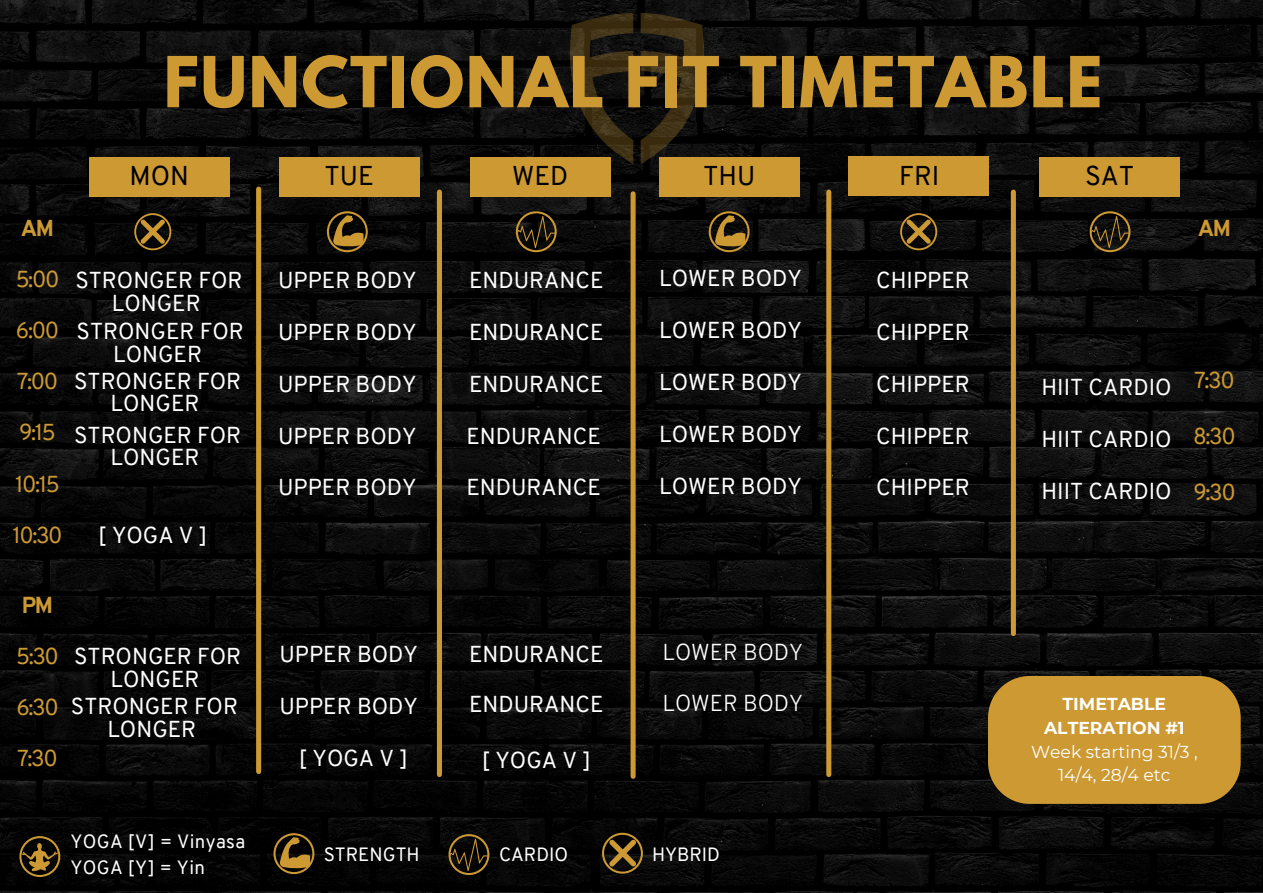
<style>
.page{position:relative;width:1263px;height:893px;background:#fff}
.page>*{position:absolute;margin:0;border:0;box-sizing:border-box;transform-origin:0 0}
.t1{font:700 62.25px "League Spartan";letter-spacing:.025em;color:#c93}
.t2{font:26.55px "Overpass";color:#000}
.t3{font:22.5px/22.5px "Overpass";color:#fff;text-align:center}
.t4{font:22.5px "Overpass";letter-spacing:-.06em;color:#c93}
.t5{font:300 22.5px "Overpass";color:#fff}
.t6{font:800 22.5px "Overpass";color:#c93}
.t7{font:18.75px "Overpass";color:#fff}
.t8{font:18.75px "Overpass";letter-spacing:.02em;color:#fff}
.t9{font:17.25px/23.6px "Montserrat";color:#fff;text-align:center}
.t10{font:700 17.25px/23.6px "Montserrat";color:#fff;text-align:center}
</style>
<div class="page">
<img style="left:0;top:0;width:1263px;height:893px">
<img style="left:559px;top:6px;width:151px;height:166px">
<div style="left:90px;top:157px;width:140px;height:40px;background:#c93"></div>
<svg style="left:19px;top:836px;width:41px;height:41px;background:#493714"></svg>
<div style="left:1039px;top:157px;width:141px;height:40px;background:#c93"></div>
<div style="left:279px;top:157px;width:141px;height:40px;background:#c93"></div>
<div style="left:470px;top:157px;width:140px;height:40px;background:#c93"></div>
<div style="left:659px;top:157px;width:140px;height:40px;background:#c93"></div>
<div style="left:848px;top:156px;width:141px;height:40px;background:#c93"></div>
<div style="left:1011px;top:192px;width:5px;height:441px;background:#c93"></div>
<svg style="left:273px;top:833px;width:41px;height:41px;background:#574116"></svg>
<svg style="left:448px;top:834px;width:41px;height:41px;background:#31260f"></svg>
<svg style="left:602px;top:832px;width:41px;height:41px;background:#4a3915"></svg>
<div style="left:256px;top:189px;width:5px;height:582px;background:#c93"></div>
<div style="left:826px;top:192px;width:5px;height:582px;background:#c93"></div>
<div style="left:630px;top:194px;width:6px;height:582px;background:#c93"></div>
<div style="left:437px;top:192px;width:5px;height:582px;background:#c93"></div>
<div style="left:988px;top:676px;width:253px;height:128px;background:#c93"></div>
<svg style="left:134px;top:213px;width:37px;height:37px"></svg>
<svg style="left:327px;top:211px;width:41px;height:41px;background:#594318"></svg>
<svg style="left:516px;top:211px;width:41px;height:41px;background:#342812"></svg>
<svg style="left:709px;top:211px;width:40px;height:41px;background:#5c461b"></svg>
<svg style="left:900px;top:213px;width:37px;height:37px"></svg>
<svg style="left:1089px;top:211px;width:41px;height:41px;background:#362a14"></svg>
<h2 class="t1" style="left:164px;top:51px;width:940px">FUNCTIONAL FIT TIMETABLE</h2>
<p class="t6" style="left:21px;top:219px;width:35px">AM</p>
<p class="t4" style="left:16px;top:270px;width:45px">5:00</p>
<p class="t4" style="left:16px;top:321px;width:45px">6:00</p>
<p class="t4" style="left:17px;top:372px;width:43px">7:00</p>
<p class="t4" style="left:19px;top:423px;width:38px">9:15</p>
<p class="t4" style="left:15px;top:475px;width:46px">10:15</p>
<p class="t4" style="left:12px;top:526px;width:52px">10:30</p>
<p class="t2" style="left:129px;top:165px;width:61px">MON</p>
<p class="t3" style="left:75px;top:271px;width:169px">STRONGER FOR<br>LONGER</p>
<p class="t3" style="left:77px;top:322px;width:169px">STRONGER FOR<br>LONGER</p>
<p class="t3" style="left:74px;top:372px;width:169px">STRONGER FOR<br>LONGER</p>
<p class="t3" style="left:74px;top:426px;width:169px">STRONGER FOR<br>LONGER</p>
<h4 class="t3" style="left:98px;top:526px;width:111px">[ YOGA V ]</h4>
<p class="t6" style="left:22px;top:596px;width:33px">PM</p>
<p class="t4" style="left:16px;top:647px;width:44px">5:30</p>
<p class="t4" style="left:16px;top:698px;width:44px">6:30</p>
<p class="t4" style="left:17px;top:749px;width:42px">7:30</p>
<h4 class="t3" style="left:74px;top:647px;width:169px">STRONGER FOR<br>LONGER</h4>
<p class="t3" style="left:71px;top:697px;width:169px">STRONGER FOR<br>LONGER</p>
<p class="t8" style="left:70px;top:833px;width:176px">YOGA [V] = Vinyasa</p>
<h1 class="t7" style="left:70px;top:859px;width:136px">YOGA [Y] = Yin</h1>
<p class="t2" style="left:324px;top:165px;width:51px">TUE</p>
<p class="t2" style="left:512px;top:165px;width:58px">WED</p>
<p class="t2" style="left:703px;top:165px;width:54px">THU</p>
<p class="t2" style="left:899px;top:165px;width:42px">FRI</p>
<p class="t2" style="left:1085px;top:165px;width:51px">SAT</p>
<p class="t3" style="left:278px;top:271px;width:140px">UPPER BODY</p>
<p class="t3" style="left:278px;top:323px;width:140px">UPPER BODY</p>
<p class="t3" style="left:278px;top:375px;width:140px">UPPER BODY</p>
<p class="t3" style="left:278px;top:426px;width:140px">UPPER BODY</p>
<p class="t3" style="left:278px;top:478px;width:140px">UPPER BODY</p>
<h2 class="t3" style="left:469px;top:271px;width:136px">ENDURANCE</h2>
<h2 class="t3" style="left:469px;top:323px;width:136px">ENDURANCE</h2>
<h2 class="t3" style="left:469px;top:375px;width:136px">ENDURANCE</h2>
<h2 class="t3" style="left:466px;top:426px;width:136px">ENDURANCE</h2>
<p class="t3" style="left:466px;top:478px;width:136px">ENDURANCE</p>
<p class="t3" style="left:659px;top:269px;width:144px">LOWER BODY</p>
<p class="t3" style="left:659px;top:321px;width:144px">LOWER BODY</p>
<p class="t3" style="left:659px;top:373px;width:144px">LOWER BODY</p>
<p class="t3" style="left:659px;top:425px;width:144px">LOWER BODY</p>
<h4 class="t3" style="left:659px;top:476px;width:144px">LOWER BODY</h4>
<h2 class="t3" style="left:876px;top:271px;width:95px">CHIPPER</h2>
<h2 class="t3" style="left:876px;top:323px;width:95px">CHIPPER</h2>
<h2 class="t3" style="left:876px;top:375px;width:95px">CHIPPER</h2>
<h2 class="t3" style="left:876px;top:426px;width:95px">CHIPPER</h2>
<h2 class="t3" style="left:876px;top:478px;width:95px">CHIPPER</h2>
<h2 class="t3" style="left:1041px;top:378px;width:132px">HIIT CARDIO</h2>
<h2 class="t3" style="left:1041px;top:430px;width:132px">HIIT CARDIO</h2>
<h2 class="t3" style="left:1041px;top:482px;width:132px">HIIT CARDIO</h2>
<p class="t6" style="left:1198px;top:219px;width:35px">AM</p>
<p class="t4" style="left:1194px;top:371px;width:42px">7:30</p>
<p class="t4" style="left:1193px;top:427px;width:44px">8:30</p>
<p class="t4" style="left:1193px;top:483px;width:44px">9:30</p>
<p class="t3" style="left:279px;top:645px;width:140px">UPPER BODY</p>
<p class="t3" style="left:279px;top:697px;width:140px">UPPER BODY</p>
<h4 class="t3" style="left:299px;top:749px;width:111px">[ YOGA V ]</h4>
<h5 class="t3" style="left:469px;top:645px;width:136px">ENDURANCE</h5>
<h4 class="t3" style="left:469px;top:695px;width:136px">ENDURANCE</h4>
<h4 class="t3" style="left:482px;top:751px;width:111px">[ YOGA V ]</h4>
<p class="t5" style="left:662px;top:643px;width:142px">LOWER BODY</p>
<p class="t5" style="left:662px;top:694px;width:142px">LOWER BODY</p>
<p class="t7" style="left:324px;top:847px;width:98px">STRENGTH</p>
<p class="t7" style="left:499px;top:847px;width:71px">CARDIO</p>
<p class="t7" style="left:652px;top:847px;width:70px">HYBRID</p>
<h4 class="t10" style="left:1044px;top:692px;width:142px">TIMETABLE<br>ALTERATION #1</h4>
<p class="t9" style="left:1031px;top:739px;width:168px">Week starting 31/3 ,<br>14/4, 28/4 etc</p>
</div>
